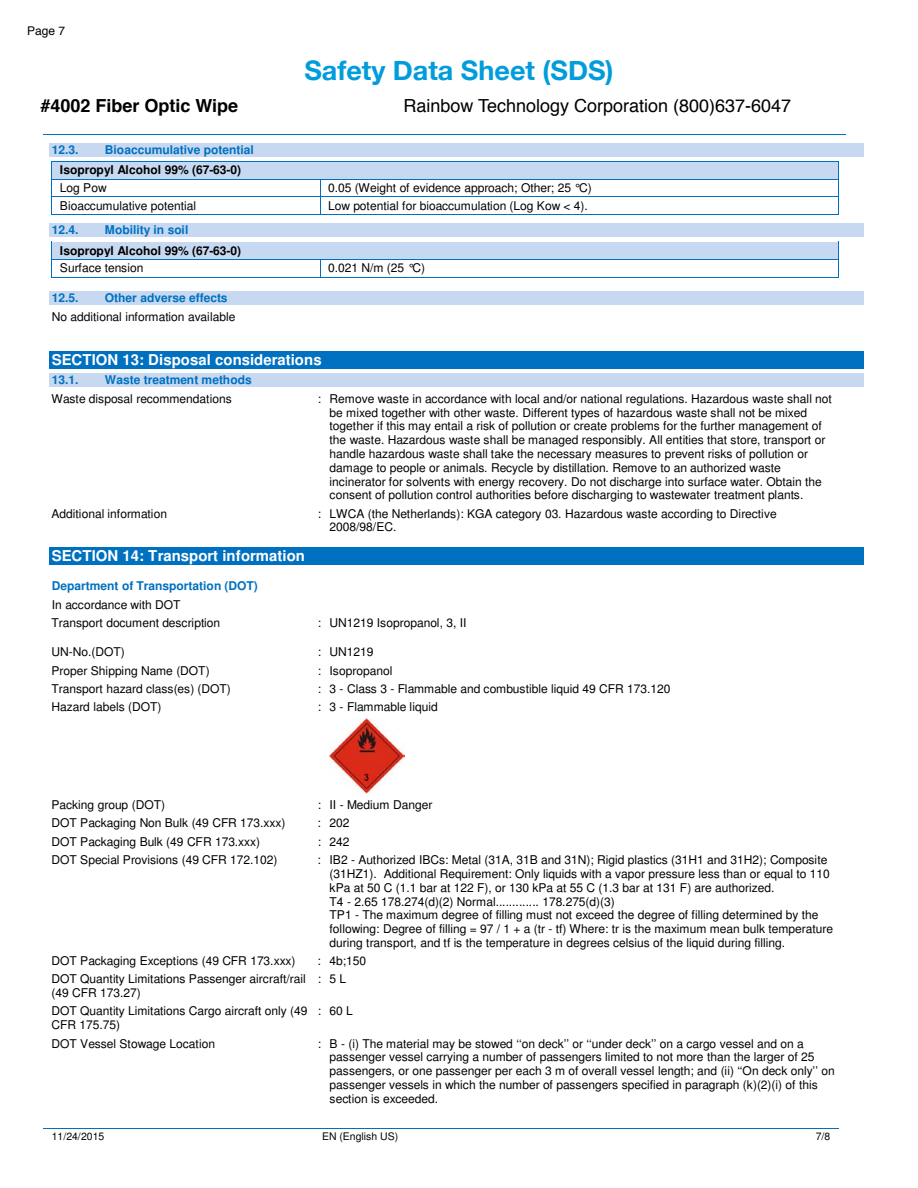
<style>
.page{position:relative;width:918px;height:1188px;background:#fff}
.page>*{position:absolute;margin:0;border:0;box-sizing:border-box;transform-origin:0 0}
.t1{font:700 27px "Helvetica Neue";color:#009cdb}
.t2{font:18px "Helvetica";color:#000}
.t3{font:700 18px "Helvetica";color:#000}
.t4{font:700 15px "Helvetica";color:#fff}
.t5{font:12px/13.8px "Helvetica";letter-spacing:-.005em;color:#000}
.t6{font:700 12px "Helvetica";letter-spacing:-.005em;color:#0070c0}
.t7{font:700 12px "Helvetica";color:#000}
.t8{font:10.5px "Helvetica";letter-spacing:-.005em;color:#000}
</style>
<div class="page">
<hr style="left:43px;top:134px;width:803px;height:1px;background:#0070c0">
<hr style="left:44px;top:1128px;width:210px;height:1px;background:#0070c0">
<hr style="left:255px;top:1128px;width:212px;height:1px;background:#0070c0">
<hr style="left:467px;top:1128px;width:297px;height:1px;background:#0070c0">
<hr style="left:765px;top:1128px;width:74px;height:1px;background:#0070c0">
<div style="left:50px;top:143px;width:814px;height:14px;background:#c6d9f1"></div>
<div style="left:60px;top:164px;width:770px;height:13px;background:#c6d9f1"></div>
<hr style="left:52px;top:161px;width:786px;height:1px;background:#0070c0">
<hr style="left:52px;top:162px;width:786px;height:2px;background:#c6d9f1">
<hr style="left:52px;top:177px;width:786px;height:2px;background:#c6d9f1">
<hr style="left:52px;top:179px;width:268px;height:1px;background:#0070c0">
<hr style="left:320px;top:179px;width:518px;height:1px;background:#0070c0">
<hr style="left:52px;top:197px;width:268px;height:1px;background:#0070c0">
<hr style="left:320px;top:197px;width:518px;height:1px;background:#0070c0">
<svg style="left:51px;top:161px;width:1px;height:54px"></svg>
<hr style="left:52px;top:214px;width:268px;height:1px;background:#0070c0">
<svg style="left:320px;top:180px;width:1px;height:34px"></svg>
<hr style="left:320px;top:214px;width:518px;height:1px;background:#0070c0">
<svg style="left:838px;top:161px;width:1px;height:54px"></svg>
<div style="left:50px;top:223px;width:814px;height:14px;background:#c6d9f1"></div>
<div style="left:60px;top:244px;width:770px;height:14px;background:#c6d9f1"></div>
<hr style="left:52px;top:242px;width:786px;height:2px;background:#c6d9f1">
<hr style="left:52px;top:258px;width:786px;height:1px;background:#c6d9f1">
<hr style="left:52px;top:259px;width:268px;height:1px;background:#0070c0">
<hr style="left:320px;top:259px;width:518px;height:1px;background:#0070c0">
<svg style="left:51px;top:242px;width:1px;height:36px"></svg>
<hr style="left:52px;top:277px;width:268px;height:1px;background:#0070c0">
<svg style="left:320px;top:260px;width:1px;height:17px"></svg>
<hr style="left:320px;top:277px;width:518px;height:1px;background:#0070c0">
<svg style="left:838px;top:242px;width:1px;height:36px"></svg>
<div style="left:50px;top:291px;width:814px;height:14px;background:#c6d9f1"></div>
<div style="left:50px;top:351px;width:814px;height:17px;background:#0070c0"></div>
<div style="left:50px;top:373px;width:814px;height:14px;background:#c6d9f1"></div>
<div style="left:50px;top:548px;width:814px;height:17px;background:#0070c0"></div>
<img style="left:330px;top:719px;width:75px;height:75px">
<p class="t5" style="left:27px;top:25px;width:40px">Page 7</p>
<h1 class="t1" style="left:304px;top:54px;width:311px">Safety Data Sheet (SDS)</h1>
<h2 class="t3" style="left:40px;top:91px;width:199px">#4002 Fiber Optic Wipe</h2>
<h2 class="t2" style="left:403px;top:92px;width:389px">Rainbow Technology Corporation (800)637-6047</h2>
<h2 class="t2" style="left:44px;top:100px;width:148px">Safety Data Sheet</h2>
<p class="t6" style="left:52px;top:145px;width:28px">12.3.</p>
<p class="t6" style="left:105px;top:145px;width:150px">Bioaccumulative potential</p>
<p class="t7" style="left:60px;top:165px;width:183px">Isopropyl Alcohol 99% (67-63-0)</p>
<p class="t5" style="left:60px;top:182px;width:48px">Log Pow</p>
<p class="t5" style="left:328px;top:182px;width:265px">0.05 (Weight of evidence approach; Other; 25 °C)</p>
<p class="t5" style="left:60px;top:200px;width:138px">Bioaccumulative potential</p>
<p class="t5" style="left:328px;top:200px;width:261px">Low potential for bioaccumulation (Log Kow &lt; 4).</p>
<p class="t6" style="left:52px;top:225px;width:28px">12.4.</p>
<p class="t6" style="left:105px;top:225px;width:85px">Mobility in soil</p>
<p class="t7" style="left:60px;top:246px;width:183px">Isopropyl Alcohol 99% (67-63-0)</p>
<p class="t5" style="left:60px;top:262px;width:85px">Surface tension</p>
<p class="t5" style="left:328px;top:262px;width:99px">0.021 N/m (25 °C)</p>
<p class="t6" style="left:52px;top:293px;width:28px">12.5.</p>
<p class="t6" style="left:105px;top:293px;width:124px">Other adverse effects</p>
<p class="t5" style="left:52px;top:311px;width:185px">No additional information available</p>
<p class="t4" style="left:52px;top:354px;width:271px">SECTION 13: Disposal considerations</p>
<p class="t6" style="left:52px;top:375px;width:28px">13.1.</p>
<p class="t6" style="left:105px;top:375px;width:148px">Waste treatment methods</p>
<p class="t5" style="left:51px;top:393px;width:182px">Waste disposal recommendations</p>
<p class="t5" style="left:330px;top:393px;width:504px;text-indent:-12px">: Remove waste in accordance with local and/or national regulations. Hazardous waste shall not be mixed together with other waste. Different types of hazardous waste shall not be mixed together if this may entail a risk of pollution or create problems for the further management of the waste. Hazardous waste shall be managed responsibly. All entities that store, transport or handle hazardous waste shall take the necessary measures to prevent risks of pollution or damage to people or animals. Recycle by distillation. Remove to an authorized waste incinerator for solvents with energy recovery. Do not discharge into surface water. Obtain the consent of pollution control authorities before discharging to wastewater treatment plants.</p>
<p class="t5" style="left:51px;top:508px;width:117px">Additional information</p>
<p class="t5" style="left:330px;top:508px;width:449px;text-indent:-12px">: LWCA (the Netherlands): KGA category 03. Hazardous waste according to Directive<br>2008/98/EC.</p>
<p class="t4" style="left:52px;top:550px;width:255px">SECTION 14: Transport information</p>
<p class="t6" style="left:52px;top:581px;width:207px">Department of Transportation (DOT)</p>
<p class="t5" style="left:51px;top:596px;width:170px;line-height:18.1px">In accordance with DOT<br>Transport document description</p>
<p class="t5" style="left:318px;top:617px;width:150px">: UN1219 Isopropanol, 3, II</p>
<p class="t5" style="left:51px;top:646px;width:75px">UN-No.(DOT)</p>
<p class="t5" style="left:318px;top:646px;width:57px">: UN1219</p>
<p class="t5" style="left:51px;top:665px;width:160px">Proper Shipping Name (DOT)</p>
<p class="t5" style="left:318px;top:665px;width:76px">: Isopropanol</p>
<p class="t5" style="left:51px;top:683px;width:181px">Transport hazard class(es) (DOT)</p>
<p class="t5" style="left:318px;top:683px;width:354px">: 3 - Class 3 - Flammable and combustible liquid 49 CFR 173.120</p>
<p class="t5" style="left:51px;top:701px;width:112px">Hazard labels (DOT)</p>
<p class="t5" style="left:318px;top:701px;width:122px">: 3 - Flammable liquid</p>
<p class="t5" style="left:51px;top:799px;width:115px">Packing group (DOT)</p>
<p class="t5" style="left:318px;top:799px;width:116px">: II - Medium Danger</p>
<p class="t5" style="left:51px;top:817px;width:236px">DOT Packaging Non Bulk (49 CFR 173.xxx)</p>
<p class="t5" style="left:318px;top:817px;width:33px">: 202</p>
<p class="t5" style="left:51px;top:836px;width:210px">DOT Packaging Bulk (49 CFR 173.xxx)</p>
<p class="t5" style="left:318px;top:836px;width:33px">: 242</p>
<p class="t5" style="left:51px;top:854px;width:228px">DOT Special Provisions (49 CFR 172.102)</p>
<p class="t5" style="left:330px;top:854px;width:505px;text-indent:-12px">: IB2 - Authorized IBCs: Metal (31A, 31B and 31N); Rigid plastics (31H1 and 31H2); Composite (31HZ1). Additional Requirement: Only liquids with a vapor pressure less than or equal to 110 kPa at 50 C (1.1 bar at 122 F), or 130 kPa at 55 C (1.3 bar at 131 F) are authorized.<br>T4 - 2.65 178.274(d)(2) Normal............. 178.275(d)(3)<br>TP1 - The maximum degree of filling must not exceed the degree of filling determined by the following: Degree of filling = 97 / 1 + a (tr - tf) Where: tr is the maximum mean bulk temperature during transport, and tf is the temperature in degrees celsius of the liquid during filling.</p>
<p class="t5" style="left:51px;top:955px;width:245px">DOT Packaging Exceptions (49 CFR 173.xxx)</p>
<p class="t5" style="left:318px;top:955px;width:50px">: 4b;150</p>
<p class="t5" style="left:51px;top:973px;width:256px">DOT Quantity Limitations Passenger aircraft/rail (49 CFR 173.27)</p>
<p class="t5" style="left:318px;top:973px;width:30px">: 5 L</p>
<p class="t5" style="left:51px;top:1005px;width:258px">DOT Quantity Limitations Cargo aircraft only (49<br>CFR 175.75)</p>
<p class="t5" style="left:318px;top:1005px;width:37px">: 60 L</p>
<p class="t5" style="left:51px;top:1038px;width:165px">DOT Vessel Stowage Location</p>
<p class="t5" style="left:330px;top:1038px;width:507px;text-indent:-12px">: B - (i) The material may be stowed ‘‘on deck’’ or ‘‘under deck’’ on a cargo vessel and on a passenger vessel carrying a number of passengers limited to not more than the larger of 25 passengers, or one passenger per each 3 m of overall vessel length; and (ii) ‘‘On deck only’’ on passenger vessels in which the number of passengers specified in paragraph (k)(2)(i) of this section is exceeded.</p>
<p class="t8" style="left:52px;top:1132px;width:54px">11/24/2015</p>
<p class="t8" style="left:322px;top:1132px;width:78px">EN (English US)</p>
<p class="t8" style="left:816px;top:1132px;width:16px">7/8</p>
</div>
